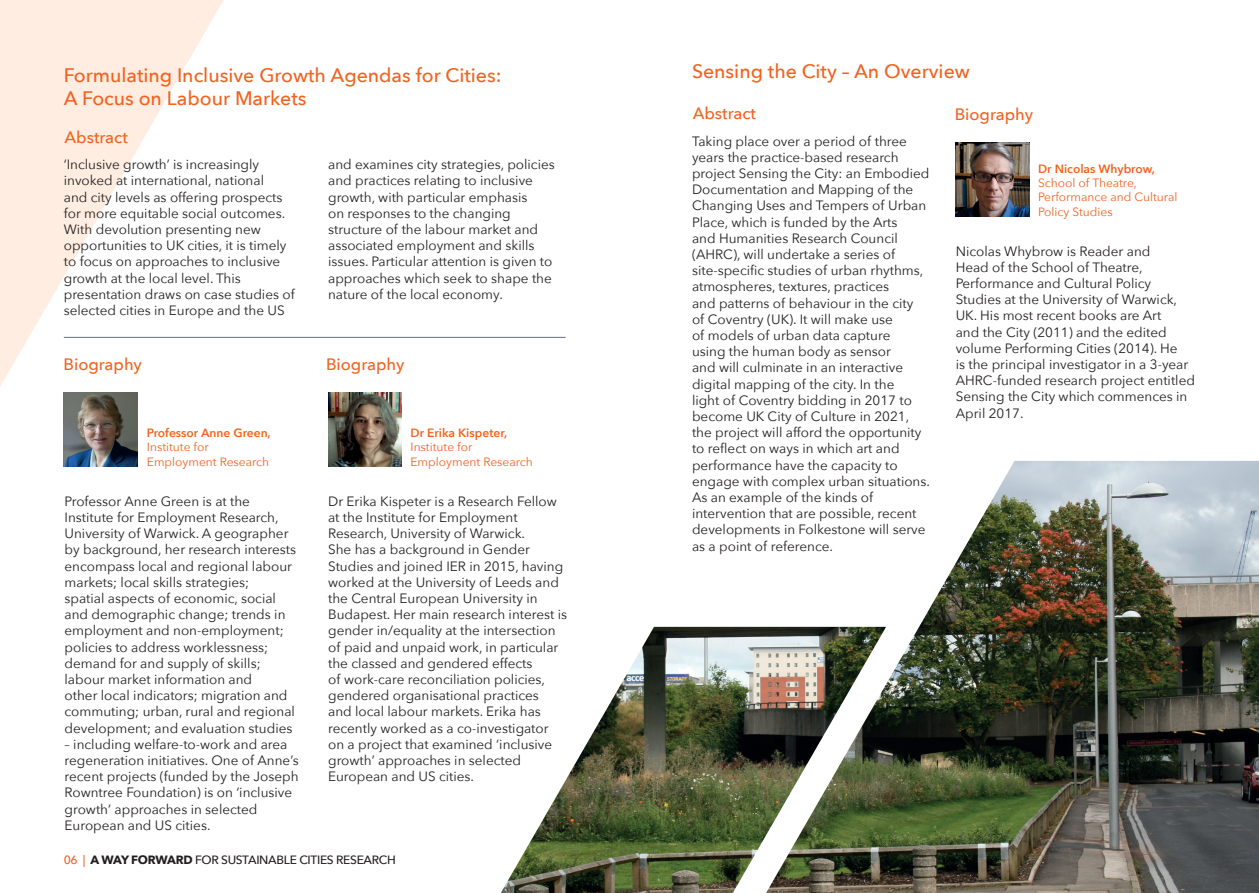
<style>
.page{position:relative;width:1259px;height:893px;background:#fff}
.page>*{position:absolute;margin:0;border:0;box-sizing:border-box;transform-origin:0 0}
.t1{font:500 19.5px/23.4px "Avenir Next";color:#f26221}
.t2{font:500 16.5px "Avenir Next";color:#f26221}
.t3{font:13.5px/16.2px "Avenir Next";color:#231f20}
.t4{font:12px/14.4px "Avenir Next";color:#f26221}
.t5{font:600 12px "Avenir Next";color:#f26221}
.t6{font:500 12px "Avenir Next";letter-spacing:-.025em;color:#231f20}
.s1{color:#f26221}
.s2{font-weight:700}
</style>
<div class="page">
<svg style="left:0;top:0;width:224px;height:387px;fill:#feede0"></svg>
<img style="left:766px;top:461px;width:493px;height:432px">
<img style="left:501px;top:627px;width:385px;height:266px">
<img style="left:64px;top:393px;width:73px;height:73px">
<img style="left:328px;top:393px;width:74px;height:73px">
<img style="left:955px;top:142px;width:74px;height:74px">
<hr style="left:64px;top:337px;width:502px;height:1px;background:#65717f">
<h1 class="t1" style="left:64px;top:63px;width:439px">Formulating Inclusive Growth Agendas for Cities:<br>A Focus on Labour Markets</h1>
<p class="t2" style="left:65px;top:127px;width:65px">Abstract</p>
<p class="t3" style="left:64px;top:156px;width:232px">‘Inclusive growth’ is increasingly invoked at international, national<br>and city levels as offering prospects for more equitable social outcomes.<br>With devolution presenting new opportunities to UK cities, it is timely to focus on approaches to inclusive growth at the local level. This presentation draws on case studies of selected cities in Europe and the US</p>
<p class="t3" style="left:328px;top:156px;width:228px">and examines city strategies, policies and practices relating to inclusive growth, with particular emphasis<br>on responses to the changing structure of the labour market and associated employment and skills issues. Particular attention is given to approaches which seek to shape the nature of the local economy.</p>
<p class="t2" style="left:63px;top:354px;width:80px">Biography</p>
<p class="t5" style="left:147px;top:425px;width:125px">Professor Anne Green,</p>
<p class="t4" style="left:147px;top:440px;width:124px">Institute for<br>Employment Research</p>
<p class="t3" style="left:65px;top:493px;width:233px">Professor Anne Green is at the Institute for Employment Research, University of Warwick. A geographer by background, her research interests encompass local and regional labour markets; local skills strategies;<br>spatial aspects of economic, social and demographic change; trends in employment and non-employment; policies to address worklessness; demand for and supply of skills; labour market information and<br>other local indicators; migration and commuting; urban, rural and regional development; and evaluation studies</p>
<p class="t3" style="left:65px;top:736px;width:236px">– including welfare-to-work and area regeneration initiatives. One of Anne’s recent projects (funded by the Joseph Rowntree Foundation) is on ‘inclusive growth’ approaches in selected European and US cities.</p>
<p class="t2" style="left:326px;top:354px;width:80px">Biography</p>
<p class="t5" style="left:410px;top:425px;width:98px">Dr Erika Kispeter,</p>
<p class="t4" style="left:410px;top:440px;width:124px">Institute for<br>Employment Research</p>
<p class="t3" style="left:328px;top:493px;width:241px">Dr Erika Kispeter is a Research Fellow at the Institute for Employment Research, University of Warwick.<br>She has a background in Gender Studies and joined IER in 2015, having worked at the University of Leeds and the Central European University in Budapest. Her main research interest is gender in/equality at the intersection of paid and unpaid work, in particular the classed and gendered effects<br>of work-care reconciliation policies, gendered organisational practices<br>and local labour markets. Erika has recently worked as a co-investigator on a project that examined ‘inclusive growth’ approaches in selected European and US cities.</p>
<p class="t6" style="left:64px;top:852px;width:333px"><span class="s1">06 |</span> <span class="s2">A WAY FORWARD</span> FOR SUSTAINABLE CITIES RESEARCH</p>
<h1 class="t1" style="left:692px;top:59px;width:279px">Sensing the City – An Overview</h1>
<p class="t2" style="left:693px;top:103px;width:65px">Abstract</p>
<p class="t2" style="left:954px;top:104px;width:80px">Biography</p>
<p class="t3" style="left:692px;top:133px;width:239px">Taking place over a period of three years the practice-based research project Sensing the City: an Embodied Documentation and Mapping of the Changing Uses and Tempers of Urban Place, which is funded by the Arts<br>and Humanities Research Council (AHRC), will undertake a series of site-specific studies of urban rhythms, atmospheres, textures, practices<br>and patterns of behaviour in the city<br>of Coventry (UK). It will make use<br>of models of urban data capture<br>using the human body as sensor<br>and will culminate in an interactive digital mapping of the city. In the<br>light of Coventry bidding in 2017 to become UK City of Culture in 2021, the project will afford the opportunity to reflect on ways in which art and performance have the capacity to engage with complex urban situations.<br>As an example of the kinds of intervention that are possible, recent developments in Folkestone will serve as a point of reference.</p>
<p class="t5" style="left:1038px;top:161px;width:118px">Dr Nicolas Whybrow,</p>
<p class="t4" style="left:1038px;top:176px;width:141px">School of Theatre,<br>Performance and Cultural<br>Policy Studies</p>
<p class="t3" style="left:955px;top:243px;width:241px">Nicolas Whybrow is Reader and<br>Head of the School of Theatre,<br>Performance and Cultural Policy<br>Studies at the University of Warwick,<br>UK. His most recent books are Art<br>and the City (2011) and the edited volume Performing Cities (2014). He<br>is the principal investigator in a 3-year<br>AHRC-funded research project entitled<br>Sensing the City which commences in<br>April 2017.</p>
</div>
